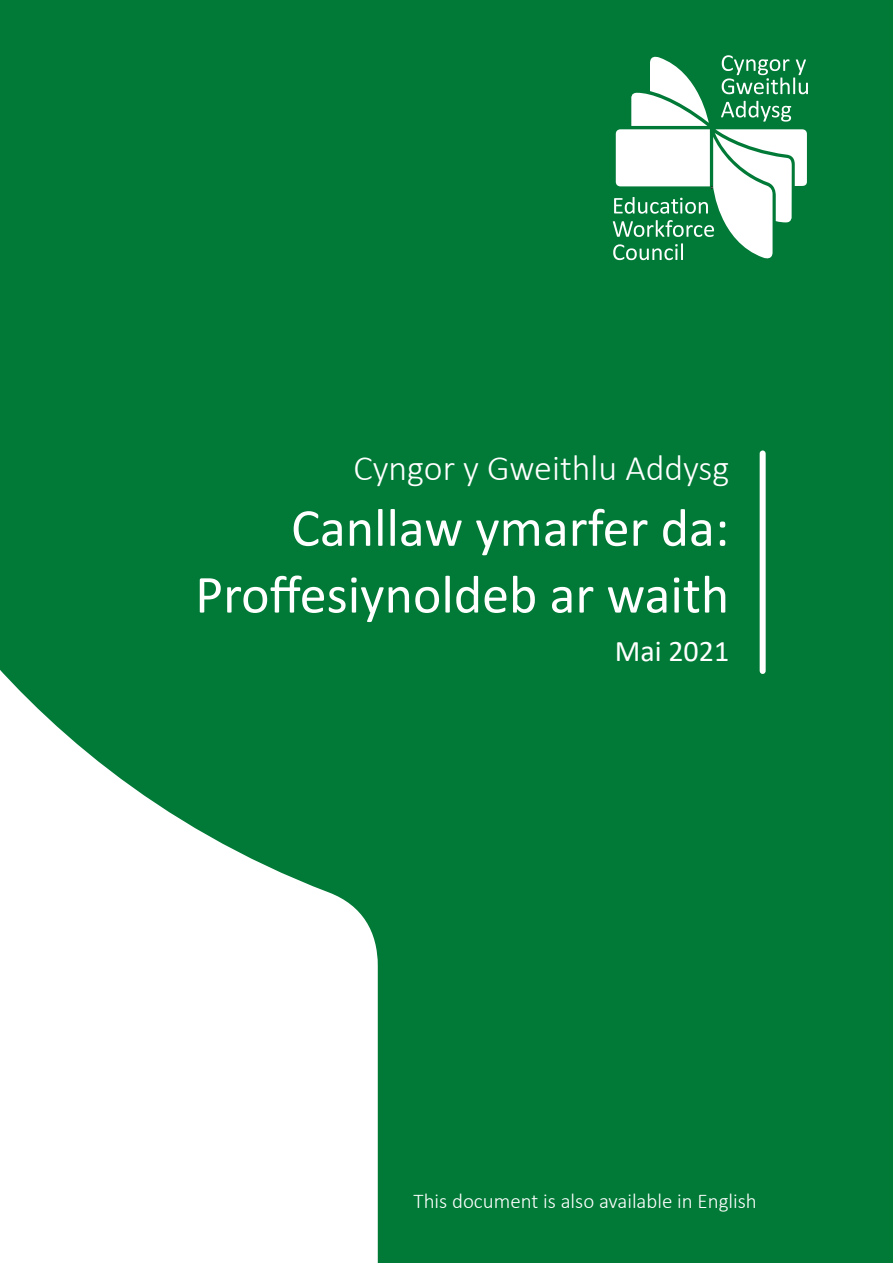
<style>
.page{position:relative;width:893px;height:1263px;background:#017a37}
.page>*{position:absolute;margin:0;border:0;box-sizing:border-box;transform-origin:0 0}
.Title_2{font:54px "Calibri";color:#fff}
.t1{font:300 36px "Calibri";color:#fff}
.t2{font:30px "Calibri";color:#fff}
.t3{font:300 21px "Calibri";color:#fff}
</style>
<div class="page">
<div style="left:760px;top:453px;width:6px;height:218px;background:#fff"></div>
<svg style="left:0;top:468px;width:378px;height:795px"></svg>
<svg style="left:613px;top:55px;width:195px;height:205px"></svg>
<h1 class="t1" style="left:353px;top:446px;width:377px">Cyngor y Gweithlu Addysg</h1>
<h1 class="Title_2" style="left:291px;top:490px;width:440px">Canllaw ymarfer da:</h1>
<h1 class="Title_2" style="left:195px;top:557px;width:535px">Proffesiynoldeb ar waith</h1>
<p class="t2" style="left:615px;top:630px;width:116px">Mai 2021</p>
<p class="t3" style="left:414px;top:1188px;width:345px">This document is also available in English</p>
</div>
